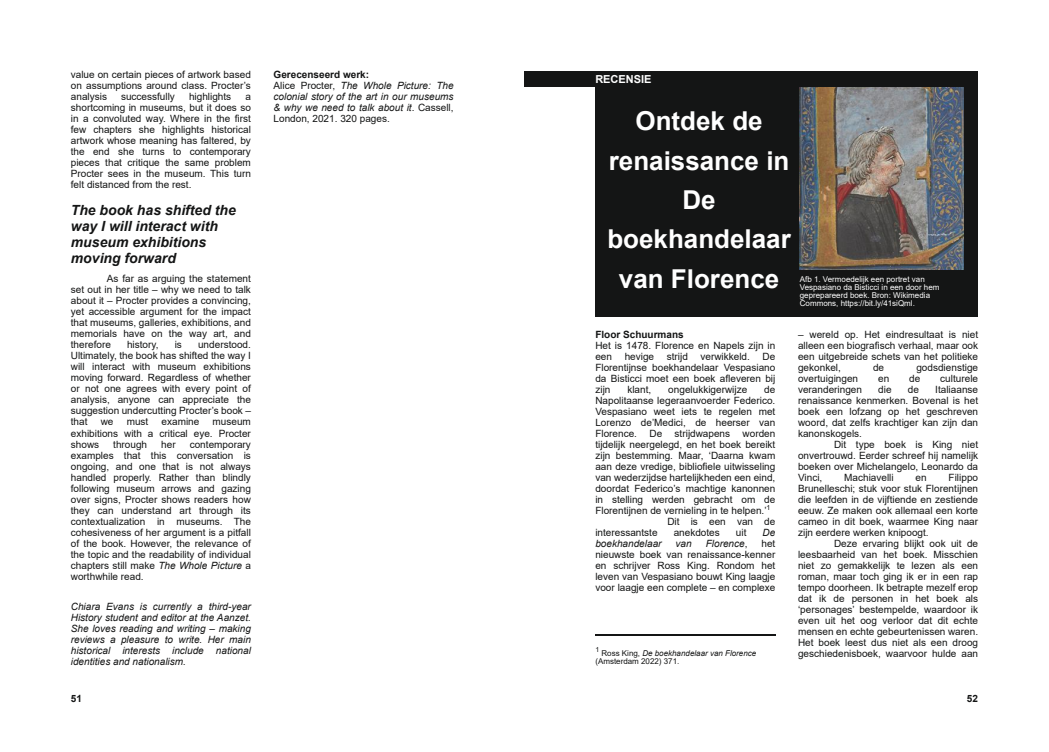
<style>
.page{position:relative;width:1049px;height:752px;background:#fff}
.page>*{position:absolute;margin:0;border:0;box-sizing:border-box;transform-origin:0 0}
.t1{font:700 26px/39.3px "Arial";color:#fff;text-align:center}
.t2{font:italic 700 14px/16px "Arial";color:#141515}
.t3{font:700 11px "Arial";color:#fff}
.t4{font:10px/11px "Arial";color:#141515;text-align:justify}
.t5{font:italic 10px/11px "Arial";color:#141515;text-align:justify}
.t6{font:700 10px "Arial";color:#141515}
.t7{font:8px/8px "Arial";color:#fff}
.t8{font:8px/8px "Arial";color:#141515}
.t9{font:7px "Arial";color:#141515}
.s1{font-style:italic}
.s2{font-weight:700;font-style:normal}
.s3{font-style:normal}
</style>
<div class="page">
<div style="left:595px;top:71px;width:383px;height:245px;background:#141515"></div>
<img style="left:800px;top:87px;width:163px;height:182px">
<div style="left:524px;top:71px;width:454px;height:15px;background:#141515"></div>
<hr style="left:595px;top:633px;width:180px;height:2px;background:#141515">
<p class="t4" style="left:71px;top:70px;width:182px">value on certain pieces of artwork based on assumptions around class. Procter’s analysis</p>
<p class="t4" style="left:121px;top:92px;width:55px">successfully</p>
<p class="t4" style="left:189px;top:92px;width:44px">highlights</p>
<p class="t4" style="left:71px;top:92px;width:182px;text-indent:174px">a shortcoming in museums, but it does so in a convoluted way. Where in the first few chapters she highlights historical artwork whose meaning has faltered, by the end she turns to contemporary pieces that critique the same problem Procter sees in the museum. This turn felt distanced from the rest.</p>
<h2 class="t2" style="left:71px;top:203px;width:166px">The book has shifted the way I will interact with museum exhibitions moving forward</h2>
<p class="t4" style="left:71px;top:274px;width:182px;text-indent:36px">As far as arguing the statement set out in her title – why we need to talk about it – Procter provides a convincing, yet accessible argument for the impact that museums, galleries, exhibitions, and memorials have on the way art, and therefore</p>
<p class="t4" style="left:71px;top:340px;width:182px;text-indent:127px">understood.<br>Ultimately, the book has shifted the way I will interact with museum exhibitions moving forward. Regardless of whether or not one agrees with every point of analysis, anyone can appreciate the suggestion undercutting Procter’s book – that</p>
<p class="t4" style="left:127px;top:340px;width:33px">history,</p>
<p class="t4" style="left:175px;top:340px;width:9px">is</p>
<p class="t4" style="left:101px;top:417px;width:14px">we</p>
<p class="t4" style="left:127px;top:417px;width:23px">must</p>
<p class="t4" style="left:162px;top:417px;width:39px">examine</p>
<p class="t4" style="left:71px;top:417px;width:182px;text-indent:142px">museum exhibitions with a critical eye. Procter shows</p>
<p class="t4" style="left:113px;top:439px;width:35px">through</p>
<p class="t4" style="left:161px;top:439px;width:16px">her</p>
<p class="t4" style="left:71px;top:439px;width:182px;text-indent:119px">contemporary examples that this conversation is ongoing, and one that is not always handled properly. Rather than blindly following museum arrows and gazing over signs, Procter shows readers how they can understand art through its contextualization in museums. The cohesiveness of her argument is a pitfall of the book. However, the relevance of the topic and the readability of individual chapters still make <span class="s1">The Whole Picture</span> a worthwhile read.</p>
<p class="t5" style="left:71px;top:601px;width:182px">Chiara Evans is currently a third-year History student and editor at the Aanzet.<br>She loves reading and writing – making reviews a pleasure to write. Her main historical interests include national identities and nationalism.</p>
<p class="t6" style="left:71px;top:694px;width:13px">51</p>
<p class="t5" style="left:274px;top:70px;width:182px;text-align:left"><span class="s2">Gerecenseerd werk:<br></span><span class="s3">Alice Procter,</span> The Whole Picture: The colonial story of the art in our museums &amp; why we need to talk about it<span class="s3">. Cassell,<br>London, 2021. 320 pages.</span></p>
<p class="t3" style="left:595px;top:75px;width:58px">RECENSIE</p>
<h1 class="t1" style="left:607px;top:104px;width:185px">Ontdek de renaissance in<br>De boekhandelaar van Florence</h1>
<p class="t7" style="left:800px;top:276px;width:141px">Afb 1. Vermoedelĳk een portret van Vespasiano da Bisticci in een door hem geprepareerd boek. Bron: Wikimedia Commons, https://bit.ly/41siQml.</p>
<p class="t6" style="left:595px;top:330px;width:90px">Floor Schuurmans</p>
<p class="t4" style="left:595px;top:340px;width:182px">Het is 1478. Florence en Napels zĳn in een</p>
<p class="t4" style="left:595px;top:351px;width:182px;text-indent:167px">De Florentĳnse boekhandelaar Vespasiano da Bisticci moet een boek afleveren bĳ zĳn</p>
<p class="t4" style="left:625px;top:351px;width:31px">hevige</p>
<p class="t4" style="left:667px;top:351px;width:23px">strĳd</p>
<p class="t4" style="left:700px;top:351px;width:51px">verwikkeld.</p>
<p class="t4" style="left:627px;top:384px;width:25px">klant,</p>
<p class="t4" style="left:668px;top:384px;width:80px">ongelukkigerwĳze</p>
<p class="t4" style="left:764px;top:384px;width:13px">de</p>
<p class="t4" style="left:595px;top:395px;width:182px">Napolitaanse legeraanvoerder Federico.</p>
<p class="t4" style="left:595px;top:406px;width:182px">Vespasiano weet iets te regelen met</p>
<p class="t4" style="left:595px;top:417px;width:182px">Lorenzo de’Medici, de heerser van</p>
<p class="t4" style="left:595px;top:428px;width:182px">Florence. De strĳdwapens worden</p>
<p class="t4" style="left:595px;top:439px;width:182px">tĳdelĳk neergelegd, en het boek bereikt</p>
<p class="t4" style="left:595px;top:450px;width:182px">zĳn bestemming. Maar, ‘Daarna kwam</p>
<p class="t4" style="left:595px;top:461px;width:182px">aan deze vredige, bibliofiele uitwisseling</p>
<p class="t4" style="left:595px;top:472px;width:182px">van wederzĳdse hartelĳkheden een eind,</p>
<p class="t4" style="left:595px;top:483px;width:182px">doordat Federico’s machtige kanonnen</p>
<p class="t4" style="left:595px;top:494px;width:182px">in stelling werden gebracht om de</p>
<p class="t4" style="left:595px;top:505px;width:177px">Florentĳnen de vernieling in te helpen.’<sup>1</sup></p>
<p class="t4" style="left:667px;top:516px;width:110px">Dit is een van de</p>
<p class="t4" style="left:595px;top:527px;width:64px">interessantste</p>
<p class="t4" style="left:674px;top:527px;width:48px">anekdotes</p>
<p class="t4" style="left:736px;top:527px;width:12px">uit</p>
<p class="t5" style="left:762px;top:527px;width:14px">De</p>
<p class="t5" style="left:595px;top:538px;width:68px">boekhandelaar</p>
<p class="t5" style="left:675px;top:538px;width:18px">van</p>
<p class="t5" style="left:706px;top:538px;width:43px">Florence<span class="s3">,</span></p>
<p class="t4" style="left:595px;top:538px;width:182px;text-indent:166px">het nieuwste boek van renaissance-kenner en schrĳver Ross King. Rondom het leven van Vespasiano bouwt King laagje voor laagje een complete – en complexe</p>
<p class="t9" style="left:595px;top:647px;width:5px">1</p>
<p class="t8" style="left:595px;top:650px;width:162px;text-indent:6px">Ross King, <span class="s1">De boekhandelaar van Florence </span>(Amsterdam 2022) 371.</p>
<p class="t4" style="left:798px;top:329px;width:182px">– wereld op. Het eindresultaat is niet alleen een biografisch verhaal, maar ook een uitgebreide schets van het politieke gekonkel,</p>
<p class="t4" style="left:873px;top:362px;width:13px">de</p>
<p class="t4" style="left:916px;top:362px;width:63px">godsdienstige</p>
<p class="t4" style="left:798px;top:373px;width:62px">overtuigingen</p>
<p class="t4" style="left:878px;top:373px;width:13px">en</p>
<p class="t4" style="left:909px;top:373px;width:13px">de</p>
<p class="t4" style="left:940px;top:373px;width:39px">culturele</p>
<p class="t4" style="left:798px;top:384px;width:65px">veranderingen</p>
<p class="t4" style="left:878px;top:384px;width:15px">die</p>
<p class="t4" style="left:908px;top:384px;width:13px">de</p>
<p class="t4" style="left:798px;top:384px;width:182px;text-indent:137px">Italiaanse renaissance kenmerken. Bovenal is het boek een lofzang op het geschreven woord, dat zelfs krachtiger kan zĳn dan kanonskogels.</p>
<p class="t4" style="left:798px;top:439px;width:182px;text-indent:36px">Dit type boek is King niet onvertrouwd. Eerder schreef hĳ namelĳk boeken over Michelangelo, Leonardo da Vinci,</p>
<p class="t4" style="left:798px;top:472px;width:182px;text-indent:151px">Filippo Brunelleschi; stuk voor stuk Florentĳnen die leefden in de vĳftiende en zestiende eeuw. Ze maken ook allemaal een korte cameo in dit boek, waarmee King naar zĳn eerdere werken knipoogt.</p>
<p class="t4" style="left:798px;top:538px;width:182px;text-indent:36px">Deze ervaring blĳkt ook uit de leesbaarheid van het boek. Misschien niet zo gemakkelĳk te lezen als een roman, maar toch ging ik er in een rap tempo doorheen. Ik betrapte mezelf erop dat ik de personen in het boek als ‘personages’ bestempelde, waardoor ik even uit het oog verloor dat dit echte mensen en echte gebeurtenissen waren.<br>Het boek leest dus niet als een droog geschiedenisboek, waarvoor hulde aan</p>
<p class="t4" style="left:844px;top:472px;width:51px">Machiavelli</p>
<p class="t4" style="left:915px;top:472px;width:13px">en</p>
<p class="t6" style="left:967px;top:694px;width:13px">52</p>
</div>
